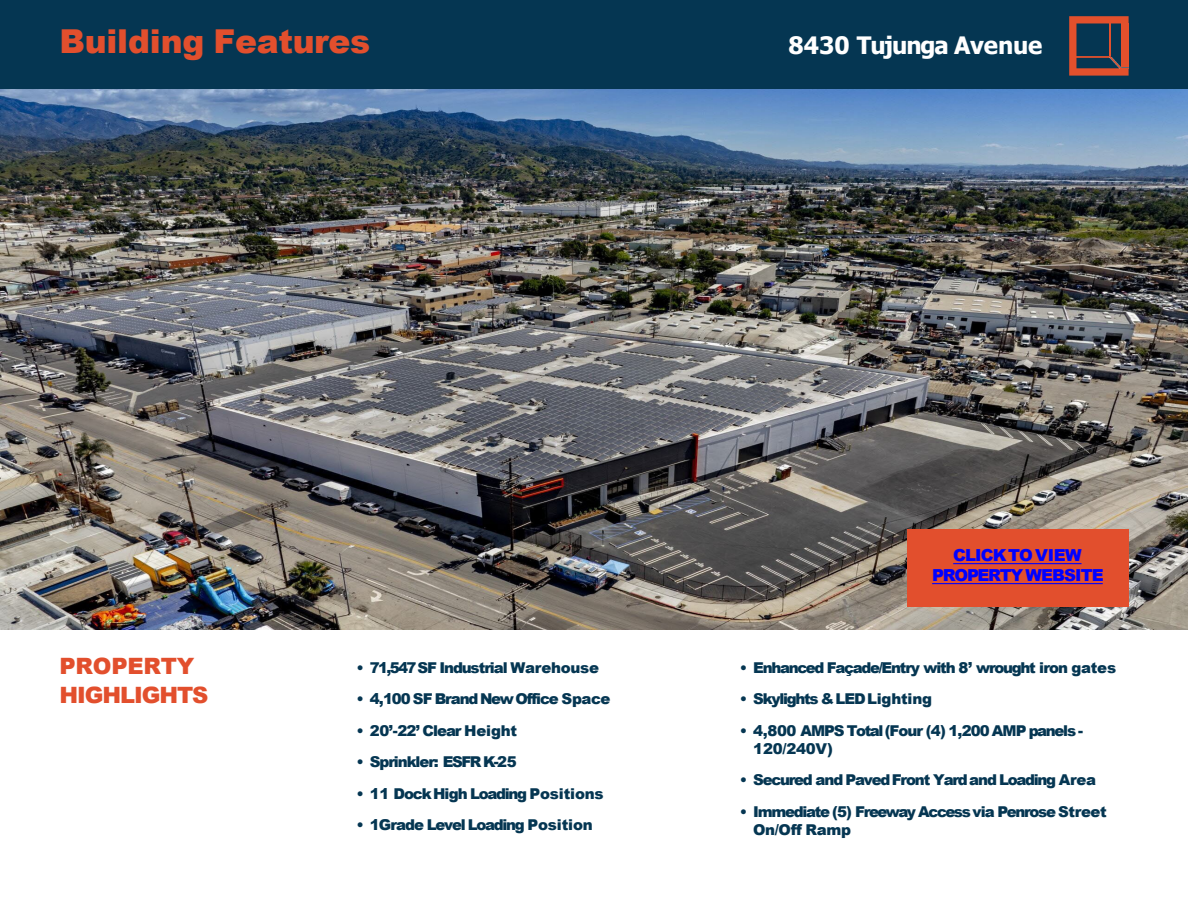
<style>
.page{position:relative;width:1188px;height:918px;background:#fff}
.page>*{position:absolute;margin:0;border:0;box-sizing:border-box;transform-origin:0 0}
.t1{font:900 33px "Arial";letter-spacing:-.01em;color:#e24f2d}
.t2{font:700 24px "Tahoma";letter-spacing:-.01em;color:#fff}
.t3{font:900 22.5px/28.7px "Arial";letter-spacing:-.045em;color:#e24f2d}
.t4{font:900 16.5px/20px "Arial";letter-spacing:-.055em;color:#00f;text-align:center}
.t5{font:900 15px/18px "Arial";letter-spacing:-.075em;color:#053652}
.t6{font:900 15px "Arial";letter-spacing:-.03em;color:#053652}
</style>
<div class="page">
<div style="left:0;top:0;width:1188px;height:92px;background:#053652"></div>
<svg style="left:1069px;top:16px;width:60px;height:60px"></svg>
<img style="left:1110px;top:58px;width:19px;height:10px">
<hr style="left:1109px;top:23px;width:2px;height:33px;background:#e3502c">
<div style="left:1121px;top:23px;width:8px;height:44px;background:#e3502c"></div>
<img style="left:0;top:89px;width:1188px;height:541px">
<div style="left:908px;top:529px;width:221px;height:77px;background:#e24f2d"></div>
<svg style="left:953px;top:563px;width:129px;height:1px"></svg>
<svg style="left:932px;top:583px;width:171px;height:1px"></svg>
<h2 class="t1" style="left:59px;top:18px;width:312px">Building Features</h2>
<p class="t2" style="left:788px;top:29px;width:255px">8430 Tujunga Avenue</p>
<p class="t3" style="left:60px;top:651px;width:150px">PROPERTY<br>HIGHLIGHTS</p>
<p class="t5" style="left:356px;top:658px;width:244px">• 71,547SF Industrial Warehouse</p>
<p class="t5" style="left:356px;top:690px;width:256px">• 4,100 SF Brand New Office Space</p>
<p class="t6" style="left:356px;top:720px;width:162px">• 20’-22’ Clear Height</p>
<p class="t5" style="left:356px;top:753px;width:162px">• Sprinkler: ESFR K-25</p>
<p class="t5" style="left:356px;top:784px;width:249px">• 11 DockHigh Loading Positions</p>
<p class="t5" style="left:356px;top:816px;width:238px">• 1Grade Level Loading Position</p>
<p class="t4" style="left:932px;top:545px;width:173px">CLICKTO VIEW<br>PROPERTY WEBSITE</p>
<p class="t5" style="left:740px;top:658px;width:378px">• Enhanced Façade/Entry with 8’ wrought iron gates</p>
<p class="t5" style="left:740px;top:690px;width:194px">• Skylights&amp;LEDLighting</p>
<p class="t5" style="left:753px;top:721px;width:331px;text-indent:-14px">• 4,800 AMPS Total(Four (4) 1,200 AMP panels -<br>120/240V)</p>
<p class="t5" style="left:740px;top:771px;width:358px">• Secured and Paved Front Yard and Loading Area</p>
<p class="t5" style="left:753px;top:802px;width:355px;text-indent:-14px">• Immediate (5) Freeway Access via Penrose Street<br>On/Off Ramp</p>
</div>
